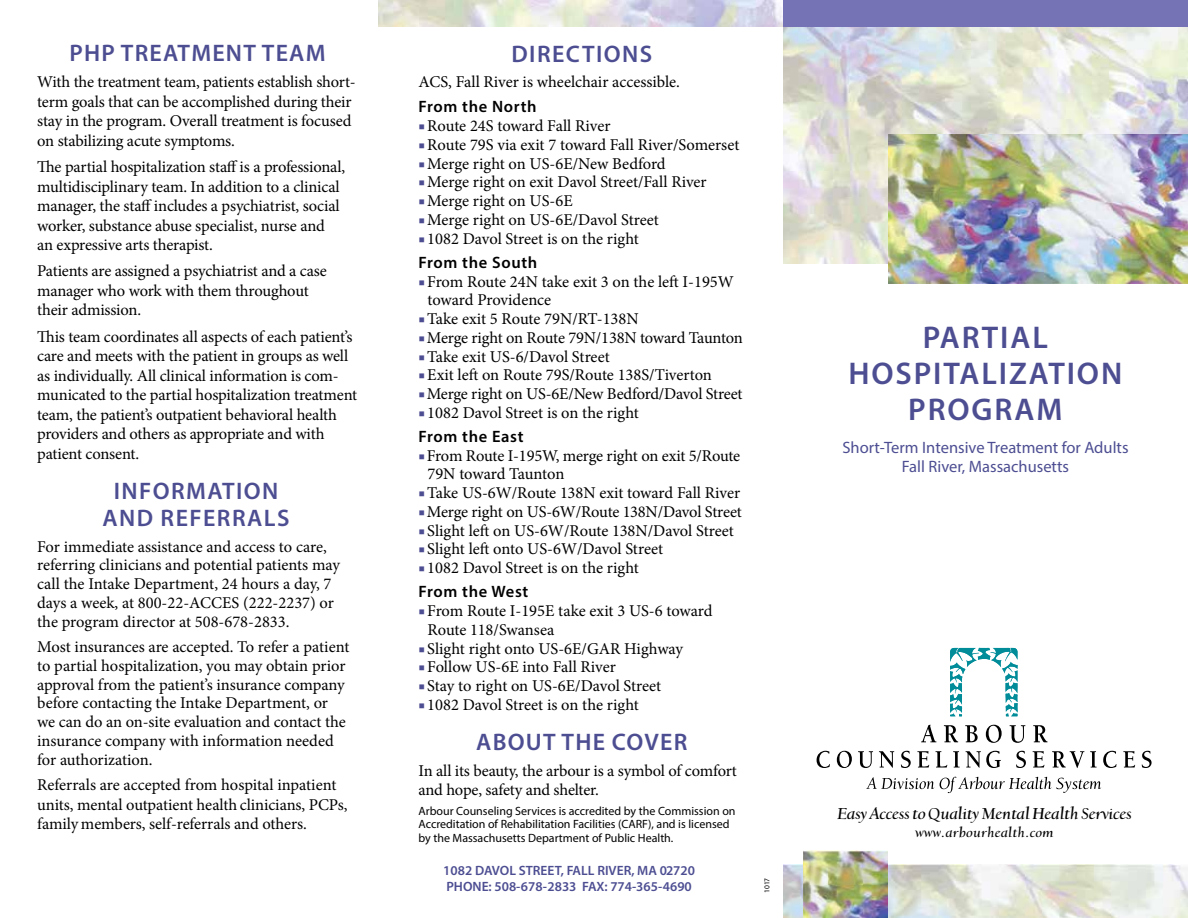
<style>
.page{position:relative;width:1188px;height:918px;background:#fff}
.page>*{position:absolute;margin:0;border:0;box-sizing:border-box;transform-origin:0 0}
.t1{font:600 31.5px/36px "Myriad Pro";letter-spacing:.06em;color:#4d4e92;text-align:center}
.t2{font:600 24px/27px "Myriad Pro";letter-spacing:.06em;color:#4d4e92;text-align:center}
.t3{font:italic 900 18px "UC Berkeley OS";letter-spacing:-.005em;color:#000}
.t4{font:16.5px/19.5px "Minion Pro";letter-spacing:-.01em;color:#000}
.t5{font:16.5px/19.5px "Myriad Pro";color:#4d4e92;text-align:center}
.t6{font:600 16.5px "Myriad Pro";letter-spacing:.04em;color:#000}
.t7{font:italic 900 15px "UC Berkeley OS";letter-spacing:.025em;color:#000}
.t8{font:600 13.5px/16.5px "Myriad Pro";color:#4d4e92}
.t9{font:12px/13.5px "Myriad Pro";color:#000}
.t10{font:7.5px "Myriad Pro";color:#000}
.s1{color:#4d4e92}
</style>
<div class="page">
<svg style="left:921px;top:725px;width:15px;height:17px"></svg>
<svg style="left:944px;top:725px;width:14px;height:17px"></svg>
<svg style="left:965px;top:725px;width:13px;height:17px"></svg>
<svg style="left:986px;top:725px;width:16px;height:18px"></svg>
<svg style="left:1010px;top:725px;width:15px;height:18px"></svg>
<svg style="left:1033px;top:725px;width:15px;height:17px"></svg>
<svg style="left:817px;top:751px;width:13px;height:17px"></svg>
<svg style="left:837px;top:751px;width:15px;height:17px"></svg>
<svg style="left:858px;top:751px;width:15px;height:17px"></svg>
<svg style="left:879px;top:751px;width:15px;height:17px"></svg>
<svg style="left:901px;top:751px;width:10px;height:17px"></svg>
<svg style="left:917px;top:751px;width:12px;height:17px"></svg>
<svg style="left:936px;top:751px;width:11px;height:17px"></svg>
<svg style="left:953px;top:751px;width:7px;height:17px"></svg>
<svg style="left:966px;top:751px;width:35px;height:17px"></svg>
<svg style="left:1016px;top:751px;width:10px;height:17px"></svg>
<svg style="left:1033px;top:751px;width:11px;height:17px"></svg>
<svg style="left:1052px;top:751px;width:32px;height:17px"></svg>
<svg style="left:1090px;top:751px;width:7px;height:17px"></svg>
<svg style="left:1103px;top:751px;width:13px;height:17px"></svg>
<svg style="left:1123px;top:751px;width:12px;height:17px"></svg>
<svg style="left:1142px;top:751px;width:10px;height:17px"></svg>
<svg style="left:866px;top:778px;width:68px;height:11px"></svg>
<svg style="left:940px;top:777px;width:161px;height:16px"></svg>
<svg style="left:950px;top:648px;width:68px;height:69px"></svg>
<img style="left:378px;top:0;width:405px;height:27px">
<img style="left:783px;top:27px;width:405px;height:236px">
<img style="left:888px;top:134px;width:300px;height:150px">
<img style="left:783px;top:864px;width:405px;height:54px">
<img style="left:803px;top:851px;width:85px;height:67px">
<div style="left:783px;top:0;width:405px;height:27px;background:#7572b5"></div>
<h2 class="t2" style="left:70px;top:39px;width:257px">PHP TREATMENT TEAM</h2>
<p class="t4" style="left:37px;top:72px;width:320px">With the treatment team, patients establish short&shy;term goals that can be accomplished during their stay in the program. Overall treatment is focused on stabilizing acute symptoms.</p>
<p class="t4" style="left:37px;top:157px;width:309px">The partial hospitalization staff is a professional, multidisciplinary team. In addition to a clinical manager, the staff includes a psychiatrist, social worker, substance abuse specialist, nurse and<br>an expressive arts therapist.</p>
<p class="t4" style="left:37px;top:261px;width:291px">Patients are assigned a psychiatrist and a case manager who work with them throughout their admission.</p>
<p class="t4" style="left:37px;top:327px;width:322px">This team coordinates all aspects of each patient’s care and meets with the patient in groups as well as individually. All clinical information is com&shy;municated to the partial hospitalization treatment team, the patient’s outpatient behavioral health providers and others as appropriate and with patient consent.</p>
<h2 class="t2" style="left:102px;top:477px;width:189px">INFORMATION<br>AND REFERRALS</h2>
<p class="t4" style="left:37px;top:537px;width:304px;line-height:18.8px">For immediate assistance and access to care, referring clinicians and potential patients may call the Intake Department, 24 hours a day, 7 days a week, at 800-22-ACCES (222-2237) or the program director at 508-678-2833.</p>
<p class="t4" style="left:37px;top:637px;width:314px;line-height:18.8px">Most insurances are accepted. To refer a patient to partial hospitalization, you may obtain prior approval from the patient’s insurance company before contacting the Intake Department, or we can do an on-site evaluation and contact the insurance company with information needed for authorization.</p>
<p class="t4" style="left:37px;top:775px;width:312px">Referrals are accepted from hospital inpatient units, mental outpatient health clinicians, PCPs, family members, self-referrals and others.</p>
<h2 class="t2" style="left:511px;top:39px;width:142px">DIRECTIONS</h2>
<p class="t4" style="left:418px;top:72px;width:263px">ACS, Fall River is wheelchair accessible.</p>
<p class="t6" style="left:418px;top:96px;width:120px">From the North</p>
<p class="t4" style="left:418px;top:116px;width:193px"><span class="s1">■</span>Route 24S toward Fall River</p>
<p class="t4" style="left:418px;top:135px;width:323px"><span class="s1">■</span>Route 79S via exit 7 toward Fall River/Somerset</p>
<p class="t4" style="left:418px;top:154px;width:249px"><span class="s1">■</span>Merge right on US-6E/New Bedford</p>
<p class="t4" style="left:418px;top:173px;width:290px"><span class="s1">■</span>Merge right on exit Davol Street/Fall River</p>
<p class="t4" style="left:418px;top:191px;width:156px"><span class="s1">■</span>Merge right on US-6E</p>
<p class="t4" style="left:418px;top:210px;width:242px"><span class="s1">■</span>Merge right on US-6E/Davol Street</p>
<p class="t4" style="left:418px;top:229px;width:222px"><span class="s1">■</span> 1082 Davol Street is on the right</p>
<p class="t6" style="left:418px;top:252px;width:120px">From the South</p>
<p class="t4" style="left:427px;top:272px;width:308px;line-height:18.8px;text-indent:-9px"><span class="s1">■</span>From Route 24N take exit 3 on the left I-195W toward Providence</p>
<p class="t4" style="left:418px;top:309px;width:222px"><span class="s1">■</span>Take exit 5 Route 79N/RT-138N</p>
<p class="t4" style="left:418px;top:328px;width:326px"><span class="s1">■</span>Merge right on Route 79N/138N toward Taunton</p>
<p class="t4" style="left:418px;top:347px;width:193px"><span class="s1">■</span>Take exit US-6/Davol Street</p>
<p class="t4" style="left:418px;top:365px;width:295px"><span class="s1">■</span>Exit left on Route 79S/Route 138S/Tiverton</p>
<p class="t4" style="left:418px;top:384px;width:326px"><span class="s1">■</span>Merge right on US-6E/New Bedford/Davol Street</p>
<p class="t4" style="left:418px;top:403px;width:222px"><span class="s1">■</span> 1082 Davol Street is on the right</p>
<p class="t6" style="left:418px;top:426px;width:107px">From the East</p>
<p class="t4" style="left:427px;top:446px;width:314px;line-height:18.8px;text-indent:-9px"><span class="s1">■</span>From Route I-195W, merge right on exit 5/Route<br>79N toward Taunton</p>
<p class="t4" style="left:418px;top:483px;width:323px"><span class="s1">■</span>Take US-6W/Route 138N exit toward Fall River</p>
<p class="t4" style="left:418px;top:502px;width:325px"><span class="s1">■</span>Merge right on US-6W/Route 138N/Davol Street</p>
<p class="t4" style="left:418px;top:521px;width:317px"><span class="s1">■</span> Slight left on US-6W/Route 138N/Davol Street</p>
<p class="t4" style="left:418px;top:539px;width:246px"><span class="s1">■</span> Slight left onto US-6W/Davol Street</p>
<p class="t4" style="left:418px;top:558px;width:222px"><span class="s1">■</span> 1082 Davol Street is on the right</p>
<p class="t6" style="left:418px;top:581px;width:111px">From the West</p>
<p class="t4" style="left:427px;top:602px;width:287px;line-height:18.8px;text-indent:-9px"><span class="s1">■</span>From Route I-195E take exit 3 US-6 toward<br>Route 118/Swansea</p>
<p class="t4" style="left:418px;top:639px;width:266px"><span class="s1">■</span> Slight right onto US-6E/GAR Highway</p>
<p class="t4" style="left:418px;top:657px;width:199px"><span class="s1">■</span>Follow US-6E into Fall River</p>
<p class="t4" style="left:418px;top:676px;width:244px"><span class="s1">■</span> Stay to right on US-6E/Davol Street</p>
<p class="t4" style="left:418px;top:695px;width:222px"><span class="s1">■</span> 1082 Davol Street is on the right</p>
<h2 class="t2" style="left:476px;top:728px;width:213px">ABOUT THE COVER</h2>
<p class="t4" style="left:418px;top:761px;width:320px;line-height:18.8px">In all its beauty, the arbour is a symbol of comfort and hope, safety and shelter.</p>
<p class="t9" style="left:418px;top:804px;width:319px">Arbour Counseling Services is accredited by the Commission on<br>Accreditation of Rehabilitation Facilities (CARF), and is licensed by the Massachusetts Department of Public Health.</p>
<p class="t8" style="left:443px;top:861px;width:253px">1082 DAVOL STREET, FALL RIVER, MA 02720<br>PHONE: 508-678-2833 FAX: 774-365-4690</p>
<p class="t10" style="left:762px;top:893px;width:16px;rotate:-90deg">1017</p>
<h1 class="t1" style="left:848px;top:318px;width:275px">PARTIAL<br>HOSPITALIZATION<br>PROGRAM</h1>
<p class="t5" style="left:842px;top:437px;width:288px">Short-Term Intensive Treatment for Adults<br>Fall River, Massachusetts</p>
<p class="t3" style="left:837px;top:804px;width:296px">Easy Access to Quality Mental Health Services</p>
<p class="t7" style="left:915px;top:825px;width:140px">www.arbourhealth.com</p>
</div>
